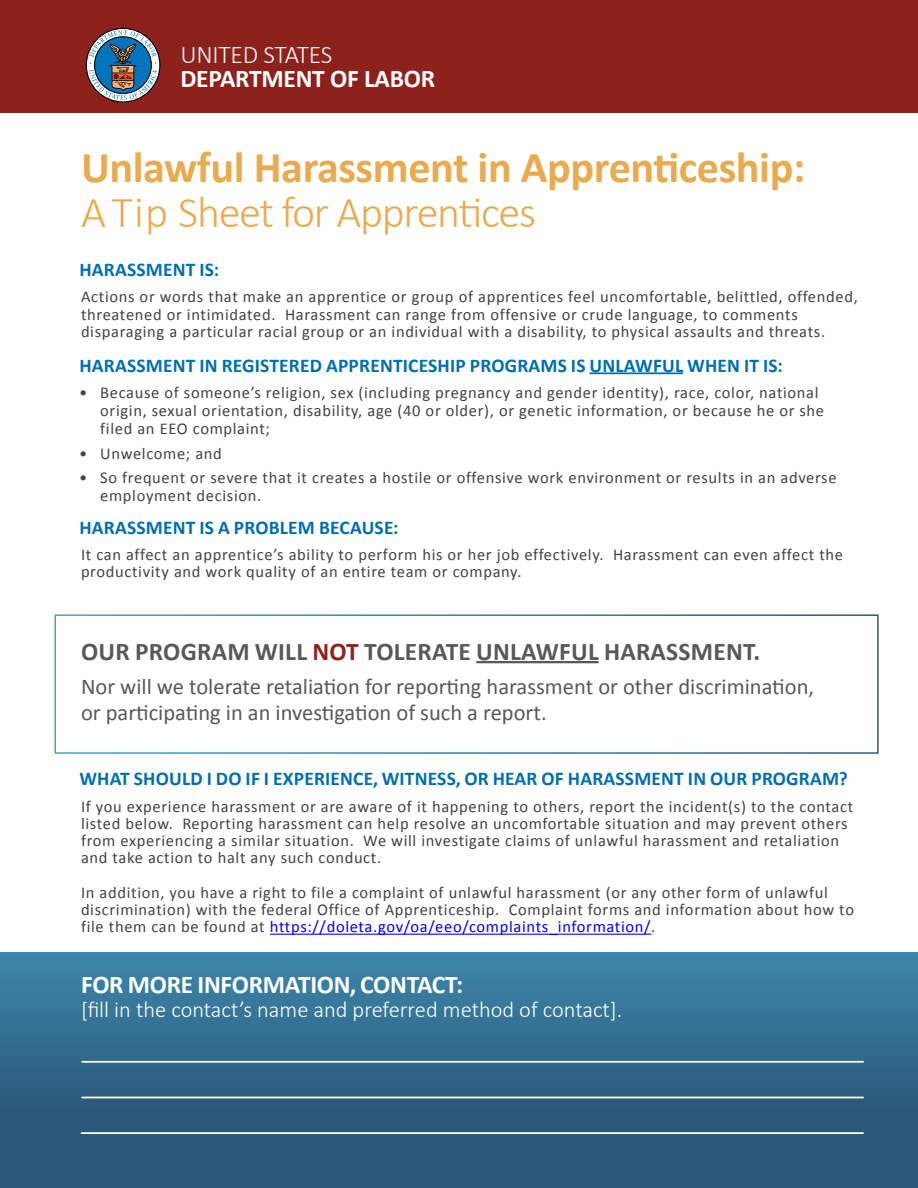
<style>
.page{position:relative;width:918px;height:1188px;background:#fff}
.page>*{position:absolute;margin:0;border:0;box-sizing:border-box;transform-origin:0 0}
.t1{font:700 44.25px "Calibri";letter-spacing:-.01em;color:#eaab4e}
.t2{font:300 44.25px "Calibri";letter-spacing:-.03em;color:#eaab4e}
.t3{font:700 25.5px "Calibri";letter-spacing:.01em;color:#595959}
.t4{font:700 25.5px "Calibri";letter-spacing:-.01em;color:#fff}
.t5{font:300 25.5px "Calibri";letter-spacing:-.01em;color:#fff}
.t6{font:22.5px/25.5px "Calibri";color:#595959}
.t7{font:300 22.5px "Calibri";color:#fff}
.t8{font:700 19.5px "Calibri";letter-spacing:.01em;color:#006faf}
.t9{font:16.5px/17.2px "Calibri";letter-spacing:.04em;color:#424344}
.s1{color:#8d221c}
.s2{color:#00f}
</style>
<div class="page">
<div style="left:0;top:0;width:918px;height:112px;background:#8d221c"></div>
<div style="left:0;top:953px;width:918px;height:235px;background:linear-gradient(to bottom,#3b82a6,#274f6f)"></div>
<hr style="left:590px;top:372px;width:93px;height:2px;background:#006faf">
<hr style="left:270px;top:934px;width:381px;height:1px;background:#00f">
<hr style="left:476px;top:661px;width:123px;height:2px;background:#595959">
<svg style="left:86px;top:28px;width:74px;height:75px"></svg>
<hr style="left:82px;top:1097px;width:781px;height:1px;background:#fff">
<hr style="left:82px;top:1061px;width:781px;height:2px;background:#fff">
<hr style="left:82px;top:1132px;width:781px;height:2px;background:#fff">
<div style="left:55px;top:614px;width:824px;height:140px;border:2px solid #fff"></div>
<h2 class="t5" style="left:180px;top:38px;width:153px">UNITED STATES</h2>
<h2 class="t4" style="left:180px;top:62px;width:256px">DEPARTMENT OF LABOR</h2>
<h1 class="t1" style="left:81px;top:139px;width:726px">Unlawful Harassment in Apprenticeship:</h1>
<h1 class="t2" style="left:81px;top:185px;width:457px">A Tip Sheet for Apprentices</h1>
<p class="t8" style="left:79px;top:257px;width:141px">HARASSMENT IS:</p>
<p class="t9" style="left:81px;top:288px;width:778px">Actions or words that make an apprentice or group of apprentices feel uncomfortable, belittled, offended, threatened or intimidated. Harassment can range from offensive or crude language, to comments disparaging a particular racial group or an individual with a disability, to physical assaults and threats.</p>
<p class="t8" style="left:79px;top:353px;width:705px">HARASSMENT IN REGISTERED APPRENTICESHIP PROGRAMS IS UNLAWFUL WHEN IT IS:</p>
<p class="t9" style="left:100px;top:383px;width:725px;line-height:18px;text-indent:-21px">• Because of someone’s religion, sex (including pregnancy and gender identity), race, color, national origin, sexual orientation, disability, age (40 or older), or genetic information, or because he or she filed an EEO complaint;</p>
<p class="t9" style="left:79px;top:445px;width:144px">• Unwelcome; and</p>
<p class="t9" style="left:100px;top:469px;width:738px;line-height:18px;text-indent:-21px">• So frequent or severe that it creates a hostile or offensive work environment or results in an adverse employment decision.</p>
<p class="t8" style="left:79px;top:515px;width:321px">HARASSMENT IS A PROBLEM BECAUSE:</p>
<p class="t9" style="left:81px;top:546px;width:764px">It can affect an apprentice’s ability to perform his or her job effectively. Harassment can even affect the productivity and work quality of an entire team or company.</p>
<h2 class="t3" style="left:81px;top:635px;width:681px">OUR PROGRAM WILL <span class="s1">NOT</span> TOLERATE UNLAWFUL HARASSMENT.</h2>
<h3 class="t6" style="left:81px;top:674px;width:735px">Nor will we tolerate retaliation for reporting harassment or other discrimination, or participating in an investigation of such a report.</h3>
<p class="t8" style="left:79px;top:766px;width:770px">WHAT SHOULD I DO IF I EXPERIENCE, WITNESS, OR HEAR OF HARASSMENT IN OUR PROGRAM?</p>
<p class="t9" style="left:81px;top:798px;width:774px">If you experience harassment or are aware of it happening to others, report the incident(s) to the contact listed below. Reporting harassment can help resolve an uncomfortable situation and may prevent others from experiencing a similar situation. We will investigate claims of unlawful harassment and retaliation and take action to halt any such conduct.</p>
<p class="t9" style="left:81px;top:884px;width:775px">In addition, you have a right to file a complaint of unlawful harassment (or any other form of unlawful discrimination) with the federal Office of Apprenticeship. Complaint forms and information about how to file them can be found at <span class="s2">https://doleta.gov/oa/eeo/complaints_information/</span>.</p>
<h2 class="t4" style="left:81px;top:968px;width:384px">FOR MORE INFORMATION, CONTACT:</h2>
<h3 class="t7" style="left:81px;top:996px;width:543px">[fill in the contact’s name and preferred method of contact].</h3>
</div>
